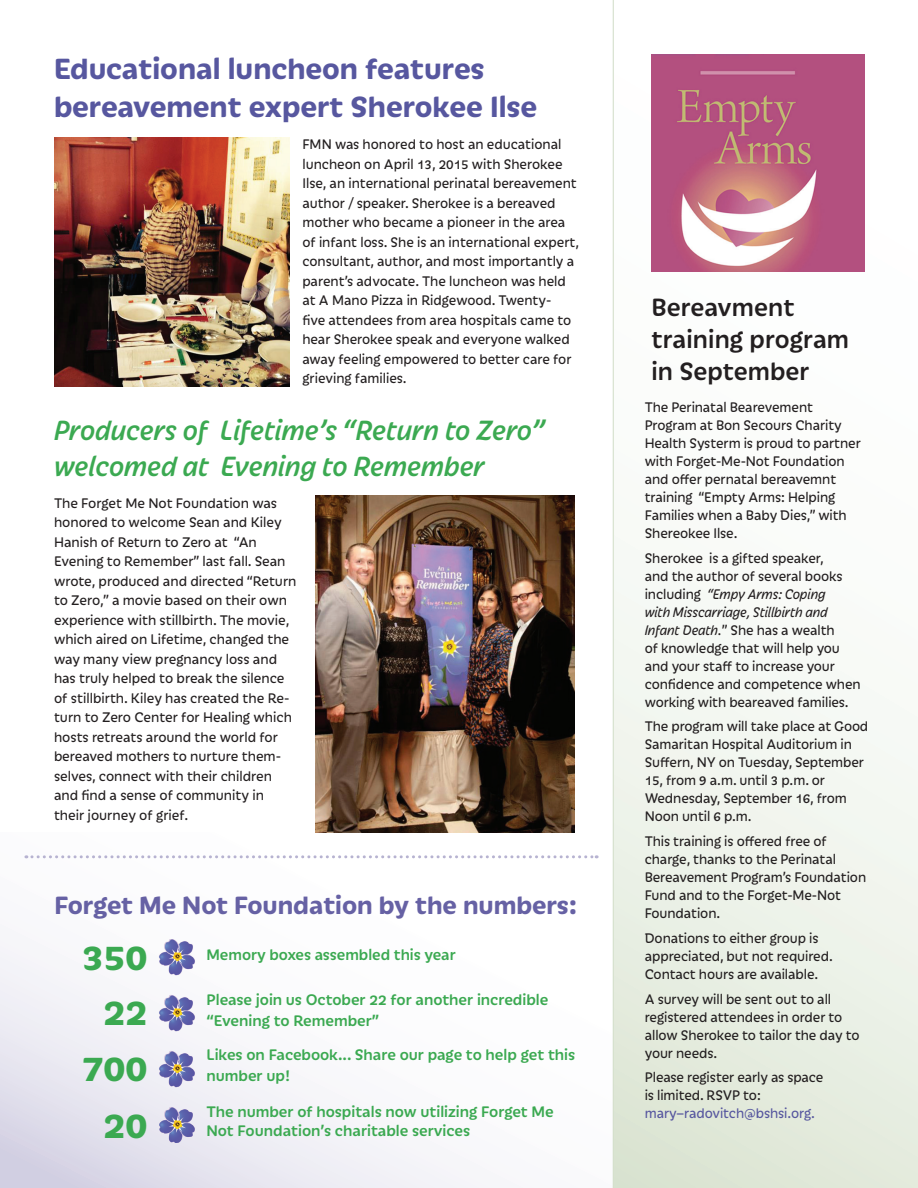
<style>
.page{position:relative;width:918px;height:1188px;background:#fff}
.page>*{position:absolute;margin:0;border:0;box-sizing:border-box;transform-origin:0 0}
.t1{font:700 40.5px "Iskra";color:#3ba951}
.t2{font:700 31.5px/37.8px "Iskra";color:#57579f}
.t3{font:italic 500 30px/36px "Iskra";letter-spacing:.005em;color:#3ba951}
.t4{font:500 27px/32.4px "Iskra";letter-spacing:.005em;color:#231f20}
.t5{font:700 27px "Iskra";color:#6661a4}
.t6{font:500 16.5px/34.7px "Iskra";color:#3ba951}
.t7{font:15px/18px "Iskra";letter-spacing:-.005em;color:#231f20}
.t8{font:15px "Iskra";letter-spacing:-.005em;color:#57579f}
.s1{font-style:italic}
</style>
<div class="page">
<svg style="left:0;top:833px;width:613px;height:355px"></svg>
<img style="left:54px;top:137px;width:235px;height:250px">
<img style="left:315px;top:496px;width:260px;height:337px">
<svg style="left:26px;top:855px;width:571px;height:3px"></svg>
<img style="left:157px;top:939px;width:40px;height:36px">
<img style="left:157px;top:995px;width:40px;height:36px">
<img style="left:157px;top:1051px;width:40px;height:36px">
<img style="left:157px;top:1107px;width:40px;height:36px">
<div style="left:613px;top:11px;width:305px;height:1177px;background:linear-gradient(to bottom,#fff,#e5eddf)"></div>
<hr style="left:613px;top:0;width:1px;height:1188px;background:#d5e0cc">
<img style="left:652px;top:54px;width:213px;height:218px">
<h2 class="t2" style="left:54px;top:48px;width:485px">Educational luncheon features bereavement expert Sherokee Ilse</h2>
<p class="t7" style="left:302px;top:134px;width:278px;line-height:19.5px">FMN was honored to host an educational luncheon on April 13, 2015 with Sherokee Ilse, an international perinatal bereavement author / speaker. Sherokee is a bereaved mother who became a pioneer in the area of infant loss. She is an international expert, consultant, author, and most importantly a parent’s advocate. The luncheon was held at A Mano Pizza in Ridgewood. Twenty-<br>five attendees from area hospitals came to hear Sherokee speak and everyone walked away feeling empowered to better care for grieving families.</p>
<h3 class="t3" style="left:54px;top:411px;width:492px">Producers of Lifetime’s “Return to Zero” welcomed at Evening to Remember</h3>
<p class="t7" style="left:54px;top:492px;width:244px;line-height:19.5px">The Forget Me Not Foundation was honored to welcome Sean and Kiley Hanish of Return to Zero at “An Evening to Remember” last fall. Sean wrote, produced and directed “Return to Zero,” a movie based on their own experience with stillbirth. The movie, which aired on Lifetime, changed the way many view pregnancy loss and has truly helped to break the silence of stillbirth. Kiley has created the Re&shy;turn to Zero Center for Healing which hosts retreats around the world for bereaved mothers to nurture them&shy;selves, connect with their children and find a sense of community in their journey of grief.</p>
<h3 class="t5" style="left:54px;top:886px;width:524px">Forget Me Not Foundation by the numbers:</h3>
<h1 class="t1" style="left:82px;top:927px;width:67px">350</h1>
<p class="t6" style="left:206px;top:936px;width:251px">Memory boxes assembled this year</p>
<p class="t6" style="left:206px;top:981px;width:343px">Please join us October 22 for another incredible</p>
<h1 class="t1" style="left:104px;top:983px;width:45px">22</h1>
<p class="t6" style="left:206px;top:1002px;width:370px">“Evening to Remember”<br>Likes on Facebook... Share our page to help get this</p>
<h1 class="t1" style="left:82px;top:1038px;width:67px">700</h1>
<p class="t6" style="left:206px;top:1057px;width:349px;line-height:35.5px">number up!<br>The number of hospitals now utilizing Forget Me</p>
<h1 class="t1" style="left:104px;top:1095px;width:45px">20</h1>
<p class="t6" style="left:206px;top:1113px;width:265px">Not Foundation’s charitable services</p>
<h3 class="t4" style="left:652px;top:289px;width:199px">Bereavment training program in September</h3>
<p class="t7" style="left:645px;top:397px;width:218px">The Perinatal Bearevement<br>Program at Bon Secours Charity<br>Health Systerm is proud to partner with Forget-Me-Not Foundation and offer pernatal bereavemnt training “Empty Arms: Helping<br>Families when a Baby Dies,” with<br>Shereokee Ilse.</p>
<p class="t7" style="left:645px;top:548px;width:218px">Sherokee is a gifted speaker,<br>and the author of several books including <span class="s1">“Empy Arms: Coping<br>with Misscarriage, Stillbirth and<br>Infant Death.</span>” She has a wealth<br>of knowledge that will help you and your staff to increase your confidence and competence when working with beareaved families.</p>
<p class="t7" style="left:645px;top:717px;width:225px">The program will take place at Good<br>Samaritan Hospital Auditorium in<br>Suffern, NY on Tuesday, September<br>15, from 9 a.m. until 3 p.m. or<br>Wednesday, September 16, from<br>Noon until 6 p.m.</p>
<p class="t7" style="left:645px;top:831px;width:223px">This training is offered free of charge, thanks to the Perinatal<br>Bereavement Program’s Foundation<br>Fund and to the Forget-Me-Not<br>Foundation.</p>
<p class="t7" style="left:645px;top:928px;width:190px">Donations to either group is appreciated, but not required.<br>Contact hours are available.</p>
<p class="t7" style="left:645px;top:989px;width:216px">A survey will be sent out to all registered attendees in order to allow Sherokee to tailor the day to your needs.</p>
<p class="t7" style="left:645px;top:1068px;width:180px">Please register early as space is limited. RSVP to:</p>
<p class="t8" style="left:645px;top:1103px;width:172px">mary–radovitch@bshsi.org.</p>
</div>
